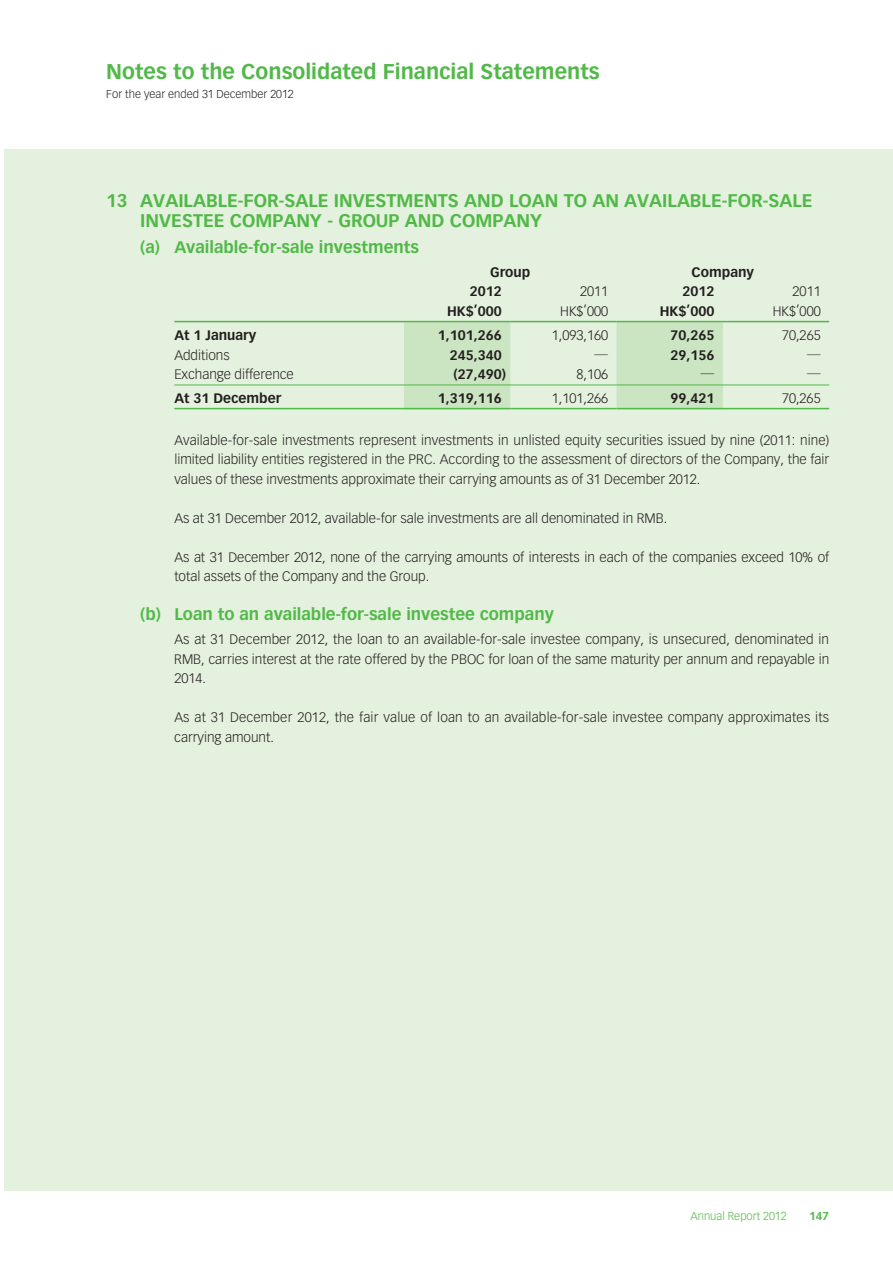
<style>
.page{position:relative;width:893px;height:1263px;background:#fff}
.page>*{position:absolute;margin:0;border:0;box-sizing:border-box;transform-origin:0 0}
.t1{font:700 21px "Vectora LT Std";color:#51b948}
.t2{font:700 18px/19.5px "Vectora LT Std";color:#51b948}
.t3{font:700 16.5px "Vectora LT Std";color:#51b948}
.t4{font:300 13.5px/19.5px "Vectora LT Std";color:#231f20;text-align:justify}
.t5{font:700 13.5px "Vectora LT Std";color:#231f20}
.t6{font:300 13.5px "M Hei HK";color:#231f20}
.t7{font:700 13.5px "M Hei HK";color:#231f20}
.t8{font:300 11.25px "Vectora LT Std";color:#231f20}
.t9{font:300 11.25px "Vectora LT Std";color:#51b948}
.t10{font:700 11.25px "Vectora LT Std";color:#51b948}
</style>
<div class="page">
<div style="left:4px;top:149px;width:889px;height:1042px;background:#e4f1de"></div>
<svg style="left:404px;top:322px;width:319px;height:86px"></svg>
<hr style="left:174px;top:321px;width:230px;height:1px;background:#51b948">
<hr style="left:404px;top:321px;width:106px;height:1px;background:#51b948">
<hr style="left:510px;top:321px;width:107px;height:1px;background:#51b948">
<hr style="left:617px;top:321px;width:106px;height:1px;background:#51b948">
<hr style="left:723px;top:321px;width:106px;height:1px;background:#51b948">
<hr style="left:174px;top:385px;width:230px;height:1px;background:#51b948">
<hr style="left:404px;top:385px;width:106px;height:1px;background:#51b948">
<hr style="left:510px;top:385px;width:107px;height:1px;background:#51b948">
<hr style="left:617px;top:385px;width:106px;height:1px;background:#51b948">
<hr style="left:723px;top:385px;width:106px;height:1px;background:#51b948">
<hr style="left:174px;top:408px;width:230px;height:1px;background:#51b948">
<hr style="left:404px;top:408px;width:106px;height:1px;background:#51b948">
<hr style="left:510px;top:408px;width:107px;height:1px;background:#51b948">
<hr style="left:617px;top:408px;width:106px;height:1px;background:#51b948">
<hr style="left:723px;top:408px;width:106px;height:1px;background:#51b948">
<h1 class="t1" style="left:106px;top:59px;width:495px">Notes to the Consolidated Financial Statements</h1>
<p class="t8" style="left:106px;top:87px;width:189px">For the year ended 31 December 2012</p>
<h2 class="t2" style="left:140px;top:191px;width:673px;text-indent:-34px">13 AVAILABLE-FOR-SALE INVESTMENTS AND LOAN TO AN AVAILABLE-FOR-SALE<br>INVESTEE COMPANY - GROUP AND COMPANY</h2>
<p class="t3" style="left:140px;top:237px;width:280px">(a) Available-for-sale investments</p>
<p class="t5" style="left:490px;top:264px;width:42px">Group</p>
<p class="t5" style="left:692px;top:264px;width:64px">Company</p>
<p class="t5" style="left:470px;top:283px;width:33px">2012</p>
<p class="t4" style="left:580px;top:282px;width:30px">2011</p>
<p class="t5" style="left:682px;top:283px;width:33px">2012</p>
<p class="t4" style="left:793px;top:282px;width:30px">2011</p>
<p class="t5" style="left:447px;top:303px;width:56px">HK$’000</p>
<p class="t4" style="left:560px;top:302px;width:49px">HK$’000</p>
<p class="t5" style="left:660px;top:303px;width:56px">HK$’000</p>
<p class="t4" style="left:773px;top:302px;width:49px">HK$’000</p>
<p class="t5" style="left:174px;top:327px;width:83px">At 1 January</p>
<p class="t5" style="left:438px;top:327px;width:65px">1,101,266</p>
<p class="t4" style="left:552px;top:326px;width:58px">1,093,160</p>
<p class="t5" style="left:670px;top:327px;width:45px">70,265</p>
<p class="t4" style="left:782px;top:326px;width:40px">70,265</p>
<p class="t4" style="left:174px;top:345px;width:57px">Additions</p>
<p class="t5" style="left:450px;top:347px;width:53px">245,340</p>
<p class="t6" style="left:595px;top:348px;width:15px">—</p>
<p class="t5" style="left:670px;top:347px;width:45px">29,156</p>
<p class="t6" style="left:807px;top:348px;width:15px">—</p>
<p class="t4" style="left:174px;top:365px;width:121px">Exchange difference</p>
<p class="t5" style="left:454px;top:366px;width:54px">(27,490)</p>
<p class="t4" style="left:576px;top:365px;width:33px">8,106</p>
<p class="t7" style="left:701px;top:364px;width:15px">—</p>
<p class="t6" style="left:807px;top:367px;width:15px">—</p>
<p class="t5" style="left:174px;top:390px;width:108px">At 31 December</p>
<p class="t5" style="left:438px;top:390px;width:65px">1,319,116</p>
<p class="t4" style="left:552px;top:389px;width:58px">1,101,266</p>
<p class="t5" style="left:670px;top:390px;width:45px">99,421</p>
<p class="t4" style="left:782px;top:389px;width:40px">70,265</p>
<p class="t4" style="left:174px;top:431px;width:656px">Available-for-sale investments represent investments in unlisted equity securities issued by nine (2011: nine) limited liability entities registered in the PRC. According to the assessment of directors of the Company, the fair values of these investments approximate their carrying amounts as of 31 December 2012.</p>
<p class="t4" style="left:174px;top:509px;width:494px">As at 31 December 2012, available-for sale investments are all denominated in RMB.</p>
<p class="t4" style="left:174px;top:548px;width:656px">As at 31 December 2012, none of the carrying amounts of interests in each of the companies exceed 10% of total assets of the Company and the Group.</p>
<p class="t3" style="left:140px;top:604px;width:415px">(b) Loan to an available-for-sale investee company</p>
<p class="t4" style="left:174px;top:630px;width:656px">As at 31 December 2012, the loan to an available-for-sale investee company, is unsecured, denominated in RMB, carries interest at the rate offered by the PBOC for loan of the same maturity per annum and repayable in 2014.</p>
<p class="t4" style="left:174px;top:708px;width:656px">As at 31 December 2012, the fair value of loan to an available-for-sale investee company approximates its carrying amount.</p>
<p class="t9" style="left:690px;top:1210px;width:98px">Annual Report 2012</p>
<p class="t10" style="left:809px;top:1209px;width:21px">147</p>
</div>
